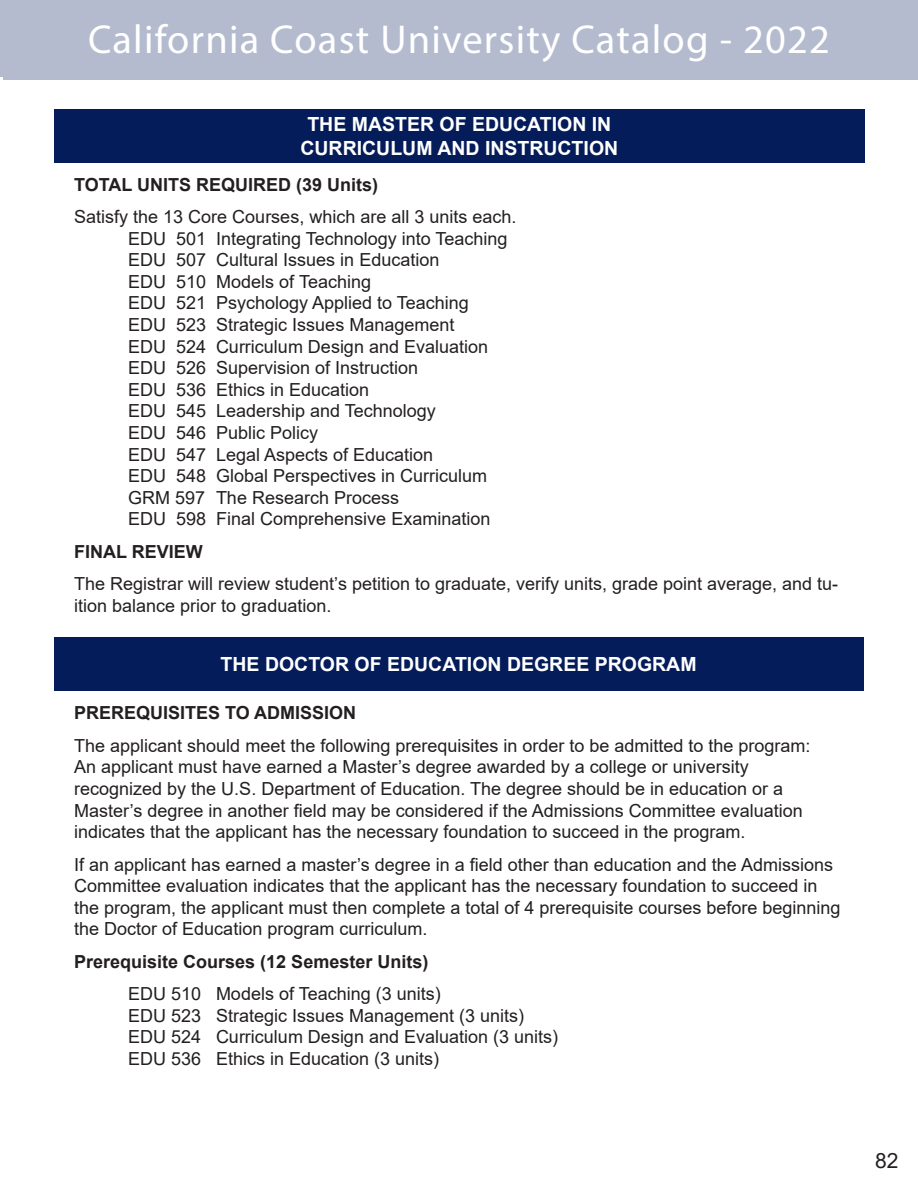
<style>
.page{position:relative;width:918px;height:1188px;background:#fff}
.page>*{position:absolute;margin:0;border:0;box-sizing:border-box;transform-origin:0 0}
.t1{font:40.5px "Myriad Pro";letter-spacing:.03em;color:#fff}
.t2{font:21px "Arial";color:#231f20}
.t3{font:700 19.5px "Arial";color:#fff}
.t4{font:18px/21.6px "Arial";color:#231f20}
.t5{font:700 18px "Arial";color:#231f20}
</style>
<div class="page">
<div style="left:3px;top:3px;width:915px;height:76px;background:#b4bbce"></div>
<div style="left:0;top:0;width:918px;height:77px;background:#b4bbce"></div>
<div style="left:54px;top:109px;width:811px;height:54px;background:#051c5a"></div>
<div style="left:54px;top:637px;width:809px;height:54px;background:#051c5a"></div>
<h1 class="t1" style="left:91px;top:17px;width:743px">California Coast University Catalog - 2022</h1>
<p class="t3" style="left:307px;top:111px;width:306px">THE MASTER OF EDUCATION IN</p>
<p class="t3" style="left:300px;top:134px;width:319px">CURRICULUM AND INSTRUCTION</p>
<p class="t5" style="left:74px;top:172px;width:306px">TOTAL UNITS REQUIRED (39 Units)</p>
<p class="t4" style="left:74px;top:206px;width:444px">Satisfy the 13 Core Courses, which are all 3 units each.</p>
<p class="t4" style="left:128px;top:227px;width:381px">EDU 501 Integrating Technology into Teaching</p>
<p class="t4" style="left:128px;top:249px;width:313px">EDU 507 Cultural Issues in Education</p>
<p class="t4" style="left:128px;top:271px;width:244px">EDU 510 Models of Teaching</p>
<p class="t4" style="left:128px;top:292px;width:342px">EDU 521 Psychology Applied to Teaching</p>
<p class="t4" style="left:128px;top:314px;width:328px">EDU 523 Strategic Issues Management</p>
<p class="t4" style="left:128px;top:335px;width:361px">EDU 524 Curriculum Design and Evaluation</p>
<p class="t4" style="left:128px;top:357px;width:291px">EDU 526 Supervision of Instruction</p>
<p class="t4" style="left:128px;top:379px;width:242px">EDU 536 Ethics in Education</p>
<p class="t4" style="left:128px;top:400px;width:309px">EDU 545 Leadership and Technology</p>
<p class="t4" style="left:128px;top:422px;width:191px">EDU 546 Public Policy</p>
<p class="t4" style="left:128px;top:443px;width:306px">EDU 547 Legal Aspects of Education</p>
<p class="t4" style="left:128px;top:465px;width:360px">EDU 548 Global Perspectives in Curriculum</p>
<p class="t4" style="left:128px;top:487px;width:272px">GRM 597 The Research Process</p>
<p class="t4" style="left:128px;top:508px;width:364px">EDU 598 Final Comprehensive Examination</p>
<p class="t5" style="left:74px;top:539px;width:130px">FINAL REVIEW</p>
<p class="t4" style="left:74px;top:573px;width:766px">The Registrar will review student’s petition to graduate, verify units, grade point average, and tu&shy;ition balance prior to graduation.</p>
<p class="t3" style="left:221px;top:651px;width:477px">THE DOCTOR OF EDUCATION DEGREE PROGRAM</p>
<p class="t5" style="left:74px;top:700px;width:284px">PREREQUISITES TO ADMISSION</p>
<p class="t4" style="left:74px;top:735px;width:738px">The applicant should meet the following prerequisites in order to be admitted to the program:</p>
<p class="t4" style="left:74px;top:756px;width:676px">An applicant must have earned a Master’s degree awarded by a college or university</p>
<p class="t4" style="left:74px;top:778px;width:711px">recognized by the U.S. Department of Education. The degree should be in education or a</p>
<p class="t4" style="left:74px;top:799px;width:730px">Master’s degree in another field may be considered if the Admissions Committee evaluation</p>
<p class="t4" style="left:74px;top:821px;width:673px">indicates that the applicant has the necessary foundation to succeed in the program.</p>
<p class="t4" style="left:74px;top:853px;width:768px">If an applicant has earned a master’s degree in a field other than education and the Admissions Committee evaluation indicates that the applicant has the necessary foundation to succeed in the program, the applicant must then complete a total of 4 prerequisite courses before beginning the Doctor of Education program curriculum.</p>
<p class="t5" style="left:74px;top:949px;width:356px">Prerequisite Courses (12 Semester Units)</p>
<p class="t4" style="left:128px;top:983px;width:314px">EDU 510 Models of Teaching (3 units)</p>
<p class="t4" style="left:128px;top:1005px;width:397px">EDU 523 Strategic Issues Management (3 units)</p>
<p class="t4" style="left:128px;top:1026px;width:431px">EDU 524 Curriculum Design and Evaluation (3 units)</p>
<p class="t4" style="left:128px;top:1048px;width:312px">EDU 536 Ethics in Education (3 units)</p>
<p class="t2" style="left:875px;top:1146px;width:25px">82</p>
</div>
